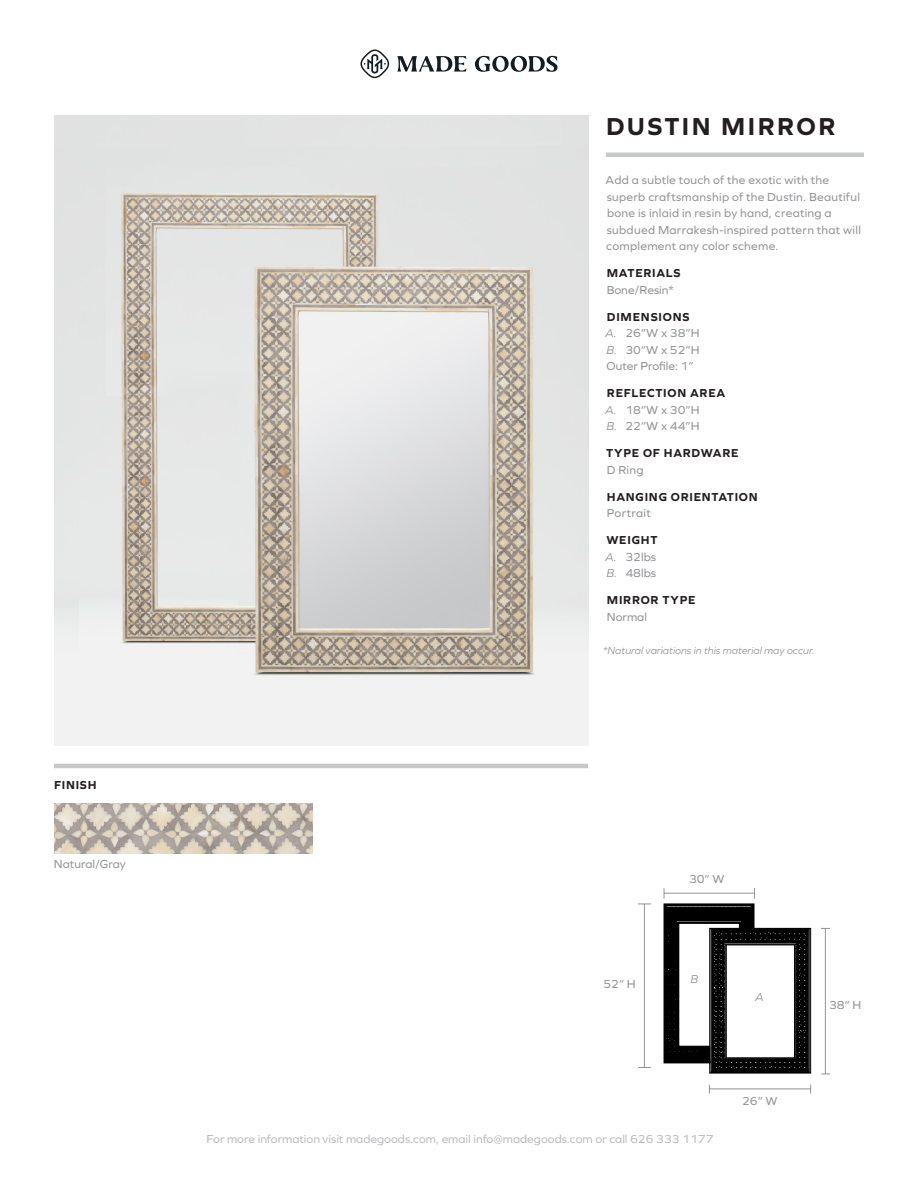
<style>
.page{position:relative;width:918px;height:1188px;background:#fff}
.page>*{position:absolute;margin:0;border:0;box-sizing:border-box;transform-origin:0 0}
.t1{font:700 25.5px "Graphie";letter-spacing:.095em;color:#231f20}
.t2{font:12px/16.5px "Graphie";letter-spacing:.02em;color:#939598}
.t3{font:700 12px "Graphie";letter-spacing:.06em;color:#231f20}
.t4{font:12px "Graphie";color:#bcbdc0}
.t5{font:12px "Graphie";color:#939598}
.t6{font:italic 12px "Graphie";color:#939598}
.t7{font:italic 10.5px "Graphie";color:#939598}
.s1{font-style:italic}
</style>
<div class="page">
<hr style="left:606px;top:153px;width:258px;height:4px;background:#c7c8ca">
<svg style="left:397px;top:56px;width:161px;height:16px"></svg>
<svg style="left:360px;top:50px;width:29px;height:28px"></svg>
<hr style="left:54px;top:764px;width:534px;height:4px;background:#c7c8ca">
<hr style="left:709px;top:1089px;width:102px;height:1px;background:#939598">
<hr style="left:644px;top:904px;width:1px;height:163px;background:#939598">
<svg style="left:638px;top:1067px;width:13px;height:1px"></svg>
<svg style="left:638px;top:904px;width:13px;height:1px"></svg>
<hr style="left:825px;top:928px;width:1px;height:146px;background:#939598">
<svg style="left:663px;top:888px;width:148px;height:186px"></svg>
<img style="left:54px;top:804px;width:258px;height:49px">
<img style="left:54px;top:166px;width:534px;height:558px">
<div style="left:54px;top:147px;width:534px;height:19px;background:#e1e2e2"></div>
<div style="left:54px;top:732px;width:534px;height:13px;background:#f2f2f2"></div>
<p class="t3" style="left:54px;top:778px;width:44px">FINISH</p>
<p class="t5" style="left:54px;top:856px;width:73px">Natural/Gray</p>
<p class="t1" style="left:606px;top:111px;width:231px">DUSTIN MIRROR</p>
<p class="t2" style="left:606px;top:172px;width:257px">Add a subtle touch of the exotic with the superb craftsmanship of the Dustin. Beautiful bone is inlaid in resin by hand, creating a subdued Marrakesh-inspired pattern that will complement any color scheme.</p>
<p class="t3" style="left:607px;top:266px;width:75px">MATERIALS</p>
<p class="t5" style="left:607px;top:283px;width:69px">Bone/Resin*</p>
<p class="t3" style="left:607px;top:310px;width:84px">DIMENSIONS</p>
<p class="t2" style="left:605px;top:325px;width:96px"><span class="s1">A.</span> 26”W x 38”H</p>
<p class="t2" style="left:607px;top:341px;width:95px"><span class="s1">B.</span> 30”W x 52”H</p>
<p class="t5" style="left:607px;top:359px;width:89px">Outer Profile: 1”</p>
<p class="t3" style="left:607px;top:386px;width:120px">REFLECTION AREA</p>
<p class="t2" style="left:605px;top:401px;width:96px"><span class="s1">A.</span> 18”W x 30”H</p>
<p class="t2" style="left:607px;top:418px;width:95px"><span class="s1">B.</span> 22”W x 44”H</p>
<p class="t3" style="left:606px;top:446px;width:134px">TYPE OF HARDWARE</p>
<p class="t2" style="left:607px;top:461px;width:38px">D Ring</p>
<p class="t3" style="left:607px;top:490px;width:152px">HANGING ORIENTATION</p>
<p class="t2" style="left:607px;top:505px;width:45px">Portrait</p>
<p class="t3" style="left:607px;top:533px;width:52px">WEIGHT</p>
<p class="t2" style="left:605px;top:548px;width:52px"><span class="s1">A.</span> 32lbs</p>
<p class="t2" style="left:607px;top:565px;width:51px"><span class="s1">B.</span> 48lbs</p>
<p class="t3" style="left:607px;top:593px;width:90px">MIRROR TYPE</p>
<p class="t2" style="left:607px;top:608px;width:42px">Normal</p>
<p class="t7" style="left:603px;top:644px;width:213px">*Natural variations in this material may occur.</p>
<p class="t2" style="left:603px;top:975px;width:34px">52” H</p>
<p class="t2" style="left:689px;top:871px;width:37px">30” W</p>
<p class="t6" style="left:691px;top:972px;width:9px">B</p>
<p class="t6" style="left:755px;top:990px;width:10px">A</p>
<p class="t4" style="left:207px;top:1132px;width:508px">For more information visit madegoods.com, email info@madegoods.com or call 626 333 1177</p>
<p class="t2" style="left:742px;top:1093px;width:37px">26” W</p>
<p class="t2" style="left:829px;top:997px;width:34px">38” H</p>
</div>
